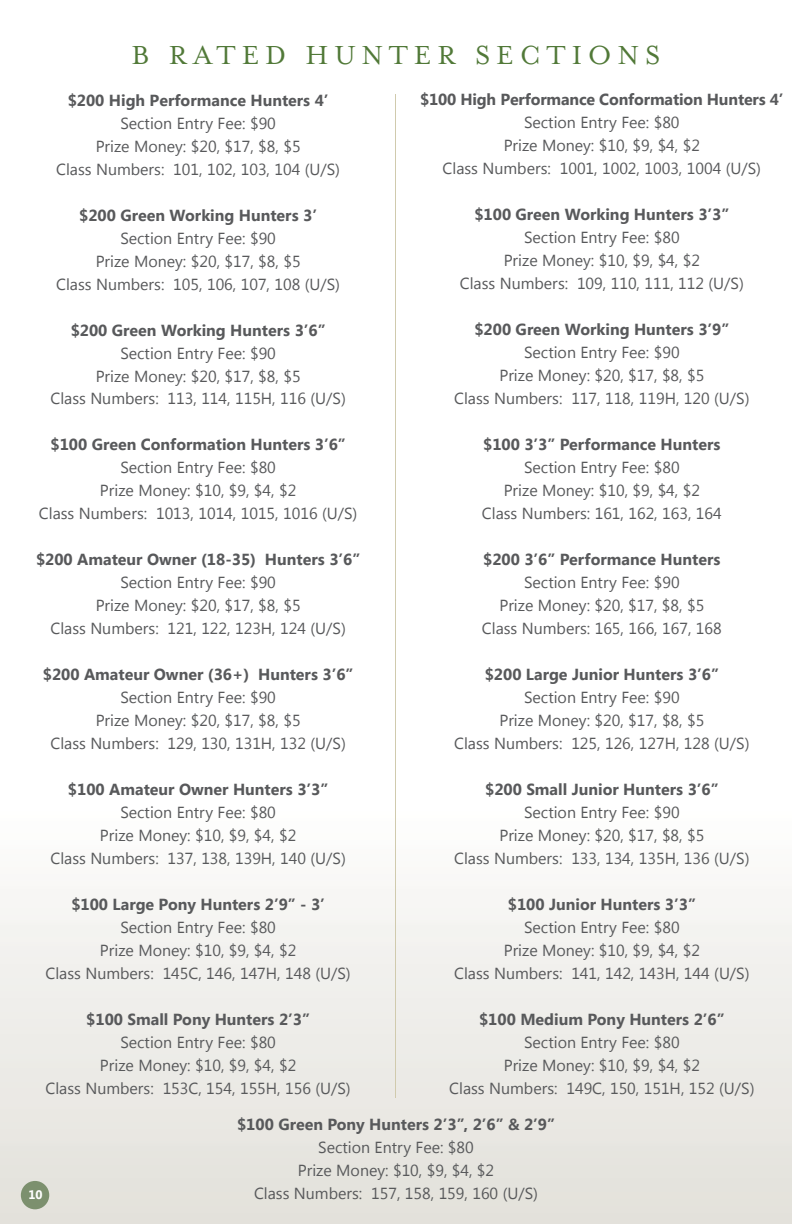
<style>
.page{position:relative;width:792px;height:1224px;background:#fff}
.page>*{position:absolute;margin:0;border:0;box-sizing:border-box;transform-origin:0 0}
.t1{font:30px "Mrs Eaves Roman";letter-spacing:.2em;color:#517938}
.t2{font:16px/23px "Segoe UI";color:#58595b;text-align:center}
.t3{font:700 16px "Segoe UI";color:#58595b}
.t4{font:700 12.4px "Segoe UI";color:#fff}
</style>
<div class="page">
<div style="left:0;top:811px;width:792px;height:413px;background:linear-gradient(to bottom,#fdfdfc,#e2e0da)"></div>
<hr style="left:396px;top:94px;width:1px;height:1004px;background:#d0caad">
<div style="left:21px;top:1181px;width:28px;height:28px;background:#7c906e;border-radius:50%"></div>
<h1 class="t1" style="left:132px;top:38px;width:530px">B RATED HUNTER SECTIONS</h1>
<p class="t3" style="left:420px;top:88px;width:365px">$100 High Performance Conformation Hunters 4’</p>
<p class="t2" style="left:443px;top:110px;width:320px">Section Entry Fee: $80<br>Prize Money: $10, $9, $4, $2<br>Class Numbers: 1001, 1002, 1003, 1004 (U/S)</p>
<p class="t3" style="left:474px;top:203px;width:256px">$100 Green Working Hunters 3’3”</p>
<p class="t2" style="left:460px;top:225px;width:285px">Section Entry Fee: $80<br>Prize Money: $10, $9, $4, $2<br>Class Numbers: 109, 110, 111, 112 (U/S)</p>
<p class="t3" style="left:474px;top:318px;width:256px">$200 Green Working Hunters 3’9”</p>
<p class="t2" style="left:454px;top:340px;width:297px">Section Entry Fee: $90<br>Prize Money: $20, $17, $8, $5<br>Class Numbers: 117, 118, 119H, 120 (U/S)</p>
<p class="t3" style="left:483px;top:433px;width:239px">$100 3’3” Performance Hunters</p>
<p class="t2" style="left:482px;top:455px;width:241px">Section Entry Fee: $80<br>Prize Money: $10, $9, $4, $2<br>Class Numbers: 161, 162, 163, 164</p>
<p class="t3" style="left:483px;top:548px;width:239px">$200 3’6” Performance Hunters</p>
<p class="t2" style="left:482px;top:570px;width:241px">Section Entry Fee: $90<br>Prize Money: $20, $17, $8, $5<br>Class Numbers: 165, 166, 167, 168</p>
<p class="t3" style="left:485px;top:663px;width:236px">$200 Large Junior Hunters 3’6”</p>
<p class="t2" style="left:454px;top:685px;width:297px">Section Entry Fee: $90<br>Prize Money: $20, $17, $8, $5<br>Class Numbers: 125, 126, 127H, 128 (U/S)</p>
<p class="t3" style="left:485px;top:778px;width:235px">$200 Small Junior Hunters 3’6”</p>
<p class="t2" style="left:454px;top:800px;width:297px">Section Entry Fee: $90<br>Prize Money: $20, $17, $8, $5<br>Class Numbers: 133, 134, 135H, 136 (U/S)</p>
<p class="t3" style="left:508px;top:893px;width:190px">$100 Junior Hunters 3’3”</p>
<p class="t2" style="left:454px;top:915px;width:297px">Section Entry Fee: $80<br>Prize Money: $10, $9, $4, $2<br>Class Numbers: 141, 142, 143H, 144 (U/S)</p>
<p class="t3" style="left:479px;top:1008px;width:247px">$100 Medium Pony Hunters 2’6”</p>
<p class="t2" style="left:449px;top:1030px;width:307px">Section Entry Fee: $80<br>Prize Money: $10, $9, $4, $2<br>Class Numbers: 149C, 150, 151H, 152 (U/S)</p>
<p class="t3" style="left:237px;top:1113px;width:319px">$100 Green Pony Hunters 2’3”, 2’6” &amp; 2’9”</p>
<p class="t2" style="left:254px;top:1135px;width:285px">Section Entry Fee: $80<br>Prize Money: $10, $9, $4, $2<br>Class Numbers: 157, 158, 159, 160 (U/S)</p>
<p class="t3" style="left:68px;top:88px;width:262px">$200 High Performance Hunters 4’</p>
<p class="t2" style="left:56px;top:111px;width:285px">Section Entry Fee: $90<br>Prize Money: $20, $17, $8, $5<br>Class Numbers: 101, 102, 103, 104 (U/S)</p>
<p class="t3" style="left:79px;top:203px;width:239px">$200 Green Working Hunters 3’</p>
<p class="t2" style="left:56px;top:226px;width:285px">Section Entry Fee: $90<br>Prize Money: $20, $17, $8, $5<br>Class Numbers: 105, 106, 107, 108 (U/S)</p>
<p class="t3" style="left:71px;top:318px;width:256px">$200 Green Working Hunters 3’6”</p>
<p class="t2" style="left:50px;top:341px;width:297px">Section Entry Fee: $90<br>Prize Money: $20, $17, $8, $5<br>Class Numbers: 113, 114, 115H, 116 (U/S)</p>
<p class="t3" style="left:51px;top:433px;width:297px">$100 Green Conformation Hunters 3’6”</p>
<p class="t2" style="left:39px;top:456px;width:320px">Section Entry Fee: $80<br>Prize Money: $10, $9, $4, $2<br>Class Numbers: 1013, 1014, 1015, 1016 (U/S)</p>
<p class="t3" style="left:36px;top:548px;width:326px">$200 Amateur Owner (18-35) Hunters 3’6”</p>
<p class="t2" style="left:50px;top:571px;width:297px">Section Entry Fee: $90<br>Prize Money: $20, $17, $8, $5<br>Class Numbers: 121, 122, 123H, 124 (U/S)</p>
<p class="t3" style="left:43px;top:663px;width:312px">$200 Amateur Owner (36+) Hunters 3’6”</p>
<p class="t2" style="left:50px;top:686px;width:297px">Section Entry Fee: $90<br>Prize Money: $20, $17, $8, $5<br>Class Numbers: 129, 130, 131H, 132 (U/S)</p>
<p class="t3" style="left:68px;top:778px;width:262px">$100 Amateur Owner Hunters 3’3”</p>
<p class="t2" style="left:50px;top:801px;width:297px">Section Entry Fee: $80<br>Prize Money: $10, $9, $4, $2<br>Class Numbers: 137, 138, 139H, 140 (U/S)</p>
<p class="t3" style="left:71px;top:893px;width:255px">$100 Large Pony Hunters 2’9” - 3’</p>
<p class="t2" style="left:46px;top:916px;width:307px">Section Entry Fee: $80<br>Prize Money: $10, $9, $4, $2<br>Class Numbers: 145C, 146, 147H, 148 (U/S)</p>
<p class="t3" style="left:86px;top:1008px;width:225px">$100 Small Pony Hunters 2’3”</p>
<p class="t2" style="left:46px;top:1030px;width:307px">Section Entry Fee: $80<br>Prize Money: $10, $9, $4, $2<br>Class Numbers: 153C, 154, 155H, 156 (U/S)</p>
<p class="t4" style="left:28px;top:1186px;width:16px">10</p>
</div>
